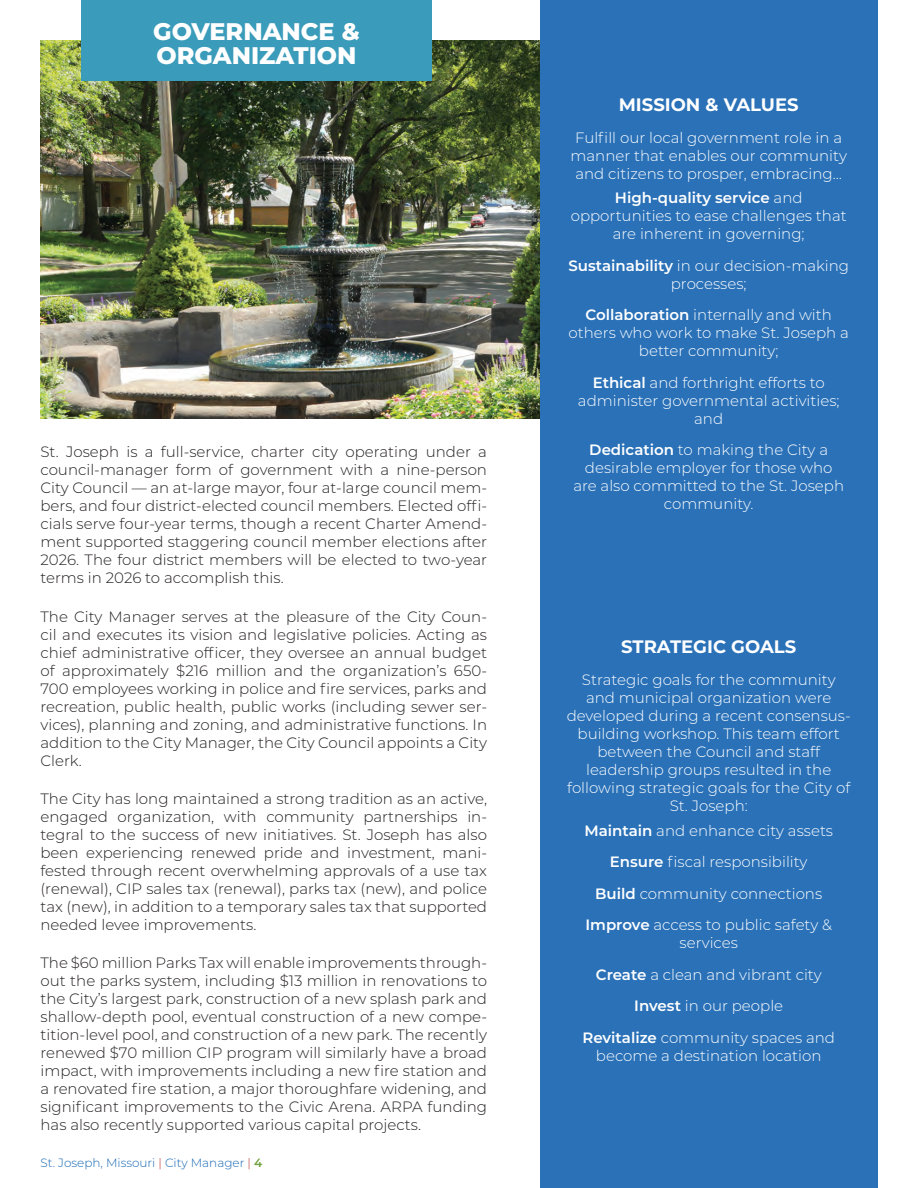
<style>
.page{position:relative;width:918px;height:1188px;background:#fff}
.page>*{position:absolute;margin:0;border:0;box-sizing:border-box;transform-origin:0 0}
.t1{font:800 24px/24px "Montserrat";color:#fff}
.t2{font:700 18px "Montserrat";color:#fff}
.t3{font:300 15px/18px "Montserrat";color:#231f20;text-align:justify}
.t4{font:300 15px/18px "Montserrat";color:#fff;text-align:center}
.t5{font:300 12px "Montserrat";color:#1768b4}
.s1{color:#b73531}
.s2{font-weight:600;color:#71a240}
.s3{font-weight:600}
</style>
<div class="page">
<img style="left:40px;top:40px;width:500px;height:378px">
<div style="left:81px;top:0;width:351px;height:81px;background:#3a9cba"></div>
<div style="left:540px;top:0;width:338px;height:1188px;background:#2a71b8"></div>
<h1 class="t1" style="left:153px;top:18px;width:208px">GOVERNANCE &amp;<br>ORGANIZATION</h1>
<p class="t3" style="left:40px;top:443px;width:448px">St. Joseph is a full-service, charter city operating under a council-manager form of government with a nine-person City Council — an at-large mayor, four at-large council mem&shy;bers, and four district-elected council members. Elected offi&shy;cials serve four-year terms, though a recent Charter Amend&shy;ment supported staggering council member elections after 2026. The four district members will be elected to two-year terms in 2026 to accomplish this.</p>
<p class="t3" style="left:40px;top:607px;width:448px">The City Manager serves at the pleasure of the City Coun&shy;cil and executes its vision and legislative policies. Acting as chief administrative officer, they oversee an annual budget of approximately $216 million and the organization’s 650- 700 employees working in police and fire services, parks and recreation, public health, public works (including sewer ser&shy;vices), planning and zoning, and administrative functions. In addition to the City Manager, the City Council appoints a City Clerk.</p>
<p class="t3" style="left:40px;top:789px;width:448px">The City has long maintained a strong tradition as an active, engaged organization, with community partnerships in&shy;tegral to the success of new initiatives. St. Joseph has also been experiencing renewed pride and investment, mani&shy;fested through recent overwhelming approvals of a use tax (renewal), CIP sales tax (renewal), parks tax (new), and police tax (new), in addition to a temporary sales tax that supported needed levee improvements.</p>
<p class="t3" style="left:40px;top:953px;width:448px">The $60 million Parks Tax will enable improvements through&shy;out the parks system, including $13 million in renovations to the City’s largest park, construction of a new splash park and shallow-depth pool, eventual construction of a new compe&shy;tition-level pool, and construction of a new park. The recently renewed $70 million CIP program will similarly have a broad impact, with improvements including a new fire station and a renovated fire station, a major thoroughfare widening, and significant improvements to the Civic Arena. ARPA funding has also recently supported various capital projects.</p>
<p class="t5" style="left:40px;top:1154px;width:223px">St. Joseph, Missouri <span class="s1">|</span> City Manager <span class="s1">|</span> <span class="s2">4</span></p>
<p class="t2" style="left:619px;top:92px;width:181px">MISSION &amp; VALUES</p>
<p class="t4" style="left:571px;top:128px;width:278px">Fulfill our local government role in a manner that enables our community and citizens to prosper, embracing…</p>
<p class="t4" style="left:571px;top:189px;width:278px"><span class="s3">High-quality service</span> and opportunities to ease challenges that are inherent in governing;</p>
<p class="t4" style="left:568px;top:256px;width:282px"><span class="s3">Sustainability</span> in our decision-making processes;</p>
<p class="t4" style="left:569px;top:306px;width:282px"><span class="s3">Collaboration</span> internally and with others who work to make St. Joseph a better community;</p>
<p class="t4" style="left:578px;top:373px;width:263px"><span class="s3">Ethical</span> and forthright efforts to administer governmental activities; and</p>
<p class="t4" style="left:573px;top:441px;width:272px"><span class="s3">Dedication</span> to making the City a desirable employer for those who are also committed to the St. Joseph community.</p>
<p class="t2" style="left:621px;top:634px;width:177px">STRATEGIC GOALS</p>
<p class="t4" style="left:567px;top:670px;width:286px">Strategic goals for the community and municipal organization were developed during a recent consensus&shy;building workshop. This team effort between the Council and staff leadership groups resulted in the following strategic goals for the City of<br>St. Joseph:</p>
<p class="t4" style="left:584px;top:814px;width:250px;line-height:31.5px"><span class="s3">Maintain</span> and enhance city assets<br><span class="s3">Ensure</span> fiscal responsibility<br><span class="s3">Build</span> community connections<br><span class="s3">Improve</span> access to public safety &amp;</p>
<p class="t4" style="left:582px;top:927px;width:254px;line-height:31.5px">services<br><span class="s3">Create</span> a clean and vibrant city<br><span class="s3">Invest</span> in our people<br><span class="s3">Revitalize</span> community spaces and</p>
<p class="t4" style="left:596px;top:1046px;width:227px">become a destination location</p>
</div>
